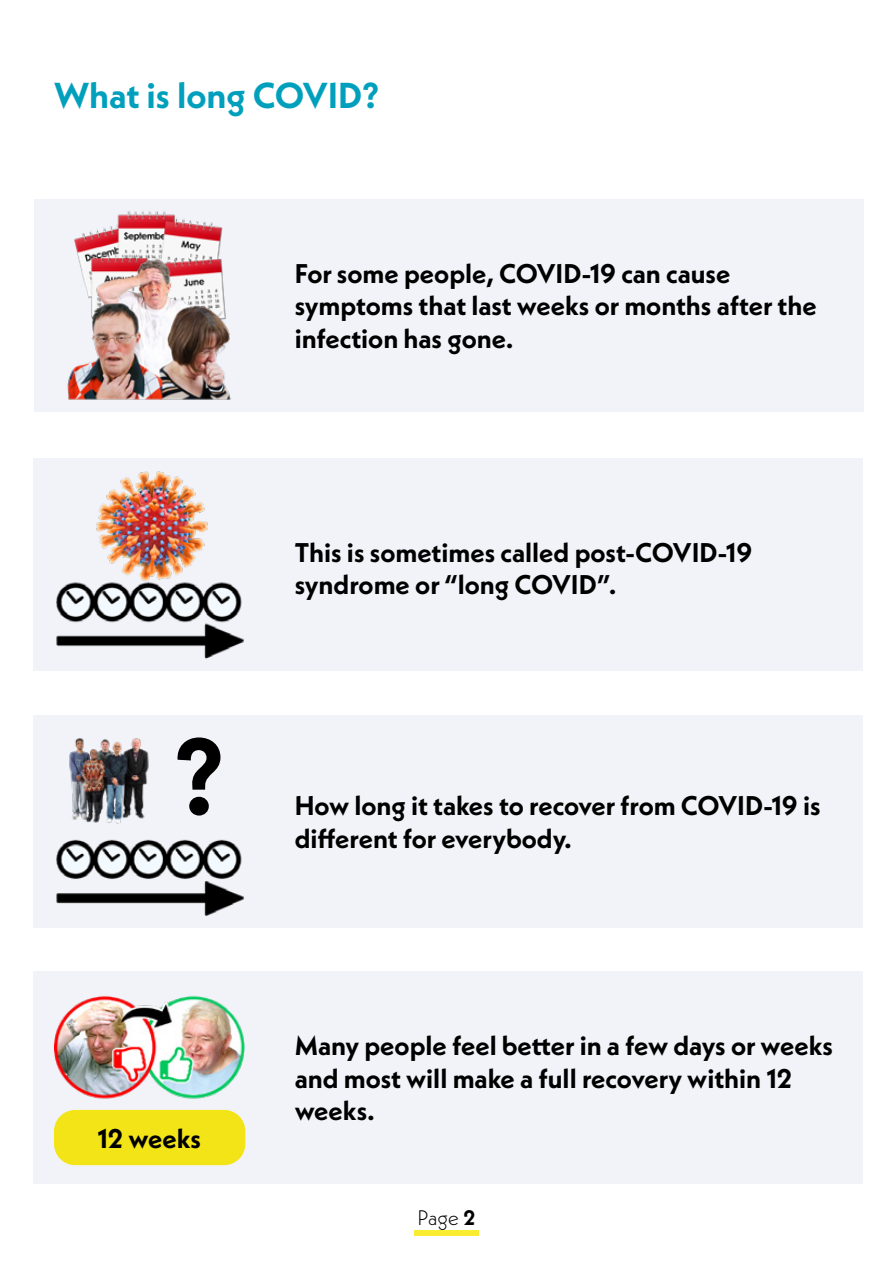
<style>
.page{position:relative;width:893px;height:1263px;background:#fff}
.page>*{position:absolute;margin:0;border:0;box-sizing:border-box;transform-origin:0 0}
.t1{font:700 108px "Neue Kabel";color:#000}
.t2{font:700 36px "Neue Kabel";color:#00a0bd}
.t3{font:700 27px/32.4px "Neue Kabel";color:#000}
.t4{font:300 21px "Neue Kabel";color:#000}
.s1{font-weight:700}
</style>
<div class="page">
<div style="left:414px;top:1230px;width:64px;height:5px;background:#faec31"></div>
<div style="left:33px;top:458px;width:829px;height:213px;background:#f2f3f8"></div>
<div style="left:35px;top:199px;width:829px;height:212px;background:#f2f3f8"></div>
<div style="left:33px;top:715px;width:829px;height:213px;background:#f2f3f8"></div>
<div style="left:33px;top:971px;width:829px;height:213px;background:#f2f3f8"></div>
<img style="left:74px;top:211px;width:149px;height:40px">
<img style="left:54px;top:996px;width:191px;height:131px">
<img style="left:67px;top:251px;width:164px;height:149px">
<img style="left:96px;top:471px;width:112px;height:92px">
<img style="left:69px;top:738px;width:80px;height:53px">
<img style="left:56px;top:563px;width:188px;height:96px">
<img style="left:56px;top:791px;width:188px;height:125px">
<div style="left:54px;top:1110px;width:191px;height:55px;background:#f2e416;border-radius:21px"></div>
<h2 class="t2" style="left:54px;top:73px;width:327px">What is long COVID?</h2>
<p class="t3" style="left:295px;top:257px;width:523px">For some people, COVID-19 can cause symptoms that last weeks or months after the infection has gone.</p>
<h1 class="t1" style="left:174px;top:708px;width:52px">?</h1>
<p class="t3" style="left:97px;top:1122px;width:105px">12 weeks</p>
<p class="t3" style="left:295px;top:536px;width:459px">This is sometimes called post-COVID-19 syndrome or “long COVID”.</p>
<p class="t3" style="left:295px;top:789px;width:527px">How long it takes to recover from COVID-19 is different for everybody.</p>
<p class="t3" style="left:295px;top:1029px;width:540px">Many people feel better in a few days or weeks and most will make a full recovery within 12 weeks.</p>
<p class="t4" style="left:417px;top:1204px;width:60px">Page <span class="s1">2</span></p>
</div>
